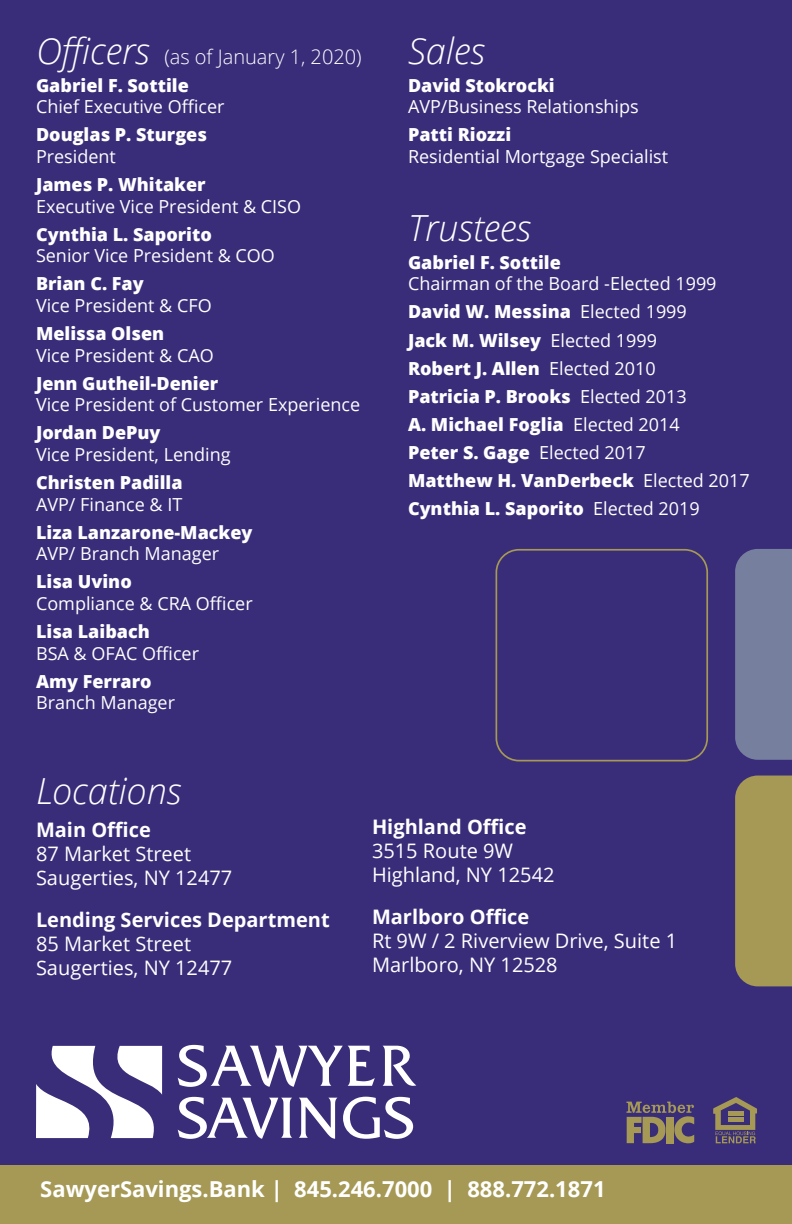
<style>
.page{position:relative;width:792px;height:1224px;background:#392d7a}
.page>*{position:absolute;margin:0;border:0;box-sizing:border-box;transform-origin:0 0}
.t1{font:italic 300 36px "Open Sans";color:#fff}
.t2{font:700 22px "Open Sans";color:#fff}
.t3{font:20px/24px "Open Sans";color:#fff}
.t4{font:700 20px "Open Sans";color:#fff}
.t5{font:300 20px "Open Sans";color:#fff}
.t6{font:18px/28px "Open Sans";color:#fff}
.t7{font:800 18px "Open Sans";color:#fff}
.s1{font-style:italic;font-size:36px}
.s2{font-weight:800}
</style>
<div class="page">
<div style="left:0;top:1166px;width:792px;height:58px;background:#a59955"></div>
<svg style="left:713px;top:1097px;width:44px;height:46px"></svg>
<svg style="left:626px;top:1102px;width:68px;height:42px"></svg>
<svg style="left:178px;top:1045px;width:197px;height:42px"></svg>
<svg style="left:383px;top:1046px;width:33px;height:40px"></svg>
<svg style="left:178px;top:1097px;width:114px;height:42px"></svg>
<svg style="left:299px;top:1098px;width:38px;height:41px"></svg>
<svg style="left:343px;top:1097px;width:70px;height:42px"></svg>
<svg style="left:36px;top:1046px;width:127px;height:92px"></svg>
<div style="left:735px;top:776px;width:57px;height:210px;background:#a59955"></div>
<svg style="left:735px;top:549px;width:57px;height:211px;background:#757c9d"></svg>
<svg style="left:496px;top:549px;width:212px;height:212px"></svg>
<p class="t5" style="left:36px;top:43px;width:327px"><span class="s1">Officers</span> (as of January 1, 2020)</p>
<p class="t7" style="left:36px;top:71px;width:154px">Gabriel F. Sottile</p>
<p class="t6" style="left:36px;top:92px;width:190px">Chief Executive Officer</p>
<p class="t7" style="left:36px;top:121px;width:172px">Douglas P. Sturges</p>
<p class="t6" style="left:36px;top:142px;width:81px">President</p>
<p class="t7" style="left:36px;top:171px;width:171px">James P. Whitaker</p>
<p class="t6" style="left:36px;top:192px;width:267px">Executive Vice President &amp; CISO</p>
<p class="t7" style="left:36px;top:220px;width:177px">Cynthia L. Saporito</p>
<p class="t6" style="left:36px;top:241px;width:240px">Senior Vice President &amp; COO</p>
<p class="t7" style="left:36px;top:270px;width:109px">Brian C. Fay</p>
<p class="t6" style="left:36px;top:291px;width:177px">Vice President &amp; CFO</p>
<p class="t7" style="left:36px;top:320px;width:130px">Melissa Olsen</p>
<p class="t6" style="left:36px;top:341px;width:179px">Vice President &amp; CAO</p>
<p class="t7" style="left:36px;top:369px;width:184px">Jenn Gutheil-Denier</p>
<p class="t6" style="left:36px;top:390px;width:326px">Vice President of Customer Experience</p>
<p class="t7" style="left:36px;top:419px;width:126px">Jordan DePuy</p>
<p class="t6" style="left:36px;top:440px;width:196px">Vice President, Lending</p>
<p class="t7" style="left:36px;top:469px;width:148px">Christen Padilla</p>
<p class="t6" style="left:36px;top:490px;width:148px">AVP/ Finance &amp; IT</p>
<p class="t7" style="left:36px;top:519px;width:218px">Liza Lanzarone-Mackey</p>
<p class="t6" style="left:36px;top:539px;width:185px">AVP/ Branch Manager</p>
<p class="t7" style="left:36px;top:568px;width:97px">Lisa Uvino</p>
<p class="t6" style="left:36px;top:589px;width:218px">Compliance &amp; CRA Officer</p>
<p class="t7" style="left:36px;top:618px;width:115px">Lisa Laibach</p>
<p class="t6" style="left:36px;top:639px;width:164px">BSA &amp; OFAC Officer</p>
<p class="t7" style="left:36px;top:668px;width:117px">Amy Ferraro</p>
<p class="t6" style="left:36px;top:688px;width:140px">Branch Manager</p>
<h1 class="t1" style="left:408px;top:26px;width:79px">Sales</h1>
<p class="t7" style="left:408px;top:71px;width:148px">David Stokrocki</p>
<p class="t6" style="left:408px;top:92px;width:232px">AVP/Business Relationships</p>
<p class="t7" style="left:408px;top:121px;width:105px">Patti Riozzi</p>
<p class="t6" style="left:408px;top:142px;width:262px">Residential Mortgage Specialist</p>
<h1 class="t1" style="left:408px;top:203px;width:125px">Trustees</h1>
<p class="t7" style="left:408px;top:249px;width:154px">Gabriel F. Sottile</p>
<p class="t6" style="left:408px;top:269px;width:343px">Chairman of the Board -Elected 1999<br><span class="s2">David W. Messina</span> Elected 1999<br><span class="s2">Jack M. Wilsey</span> Elected 1999<br><span class="s2">Robert J. Allen</span> Elected 2010<br><span class="s2">Patricia P. Brooks</span> Elected 2013<br><span class="s2">A. Michael Foglia</span> Elected 2014<br><span class="s2">Peter S. Gage</span> Elected 2017<br><span class="s2">Matthew H. VanDerbeck</span> Elected 2017<br><span class="s2">Cynthia L. Saporito</span> Elected 2019</p>
<h1 class="t1" style="left:36px;top:766px;width:147px">Locations</h1>
<p class="t4" style="left:36px;top:815px;width:116px">Main Office</p>
<p class="t3" style="left:36px;top:841px;width:198px">87 Market Street<br>Saugerties, NY 12477</p>
<p class="t4" style="left:36px;top:905px;width:295px">Lending Services Department</p>
<p class="t3" style="left:36px;top:931px;width:198px">85 Market Street<br>Saugerties, NY 12477</p>
<p class="t4" style="left:372px;top:812px;width:156px">Highland Office</p>
<p class="t3" style="left:372px;top:838px;width:184px">3515 Route 9W<br>Highland, NY 12542</p>
<p class="t4" style="left:372px;top:902px;width:159px">Marlboro Office</p>
<p class="t3" style="left:372px;top:928px;width:307px">Rt 9W / 2 Riverview Drive, Suite 1<br>Marlboro, NY 12528</p>
<p class="t2" style="left:40px;top:1173px;width:567px">SawyerSavings.Bank | 845.246.7000 | 888.772.1871</p>
</div>
